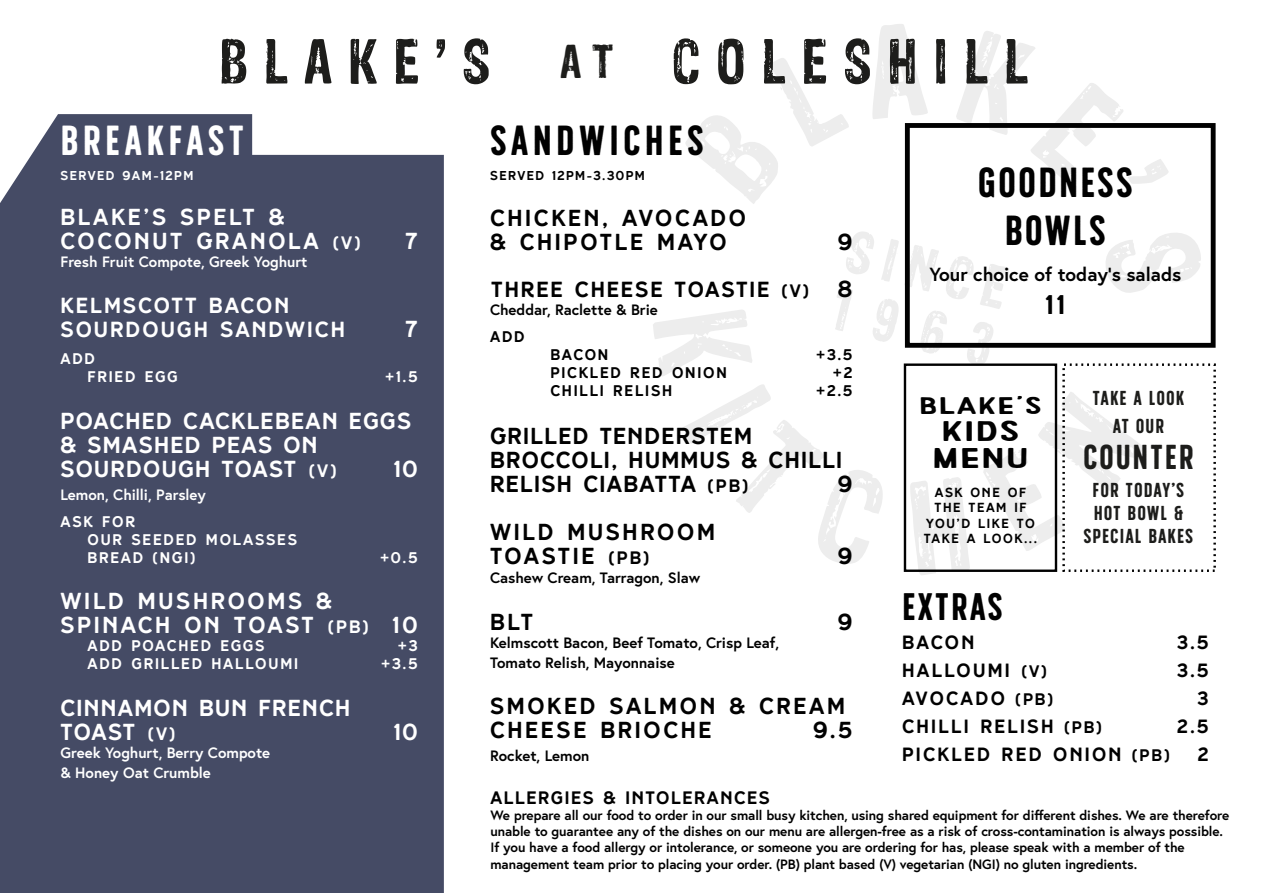
<style>
.page{position:relative;width:1263px;height:893px;background:#fff}
.page>*{position:absolute;margin:0;border:0;box-sizing:border-box;transform-origin:0 0}
.t1{font:51.9px "Sans Culottes";letter-spacing:.3em;color:#1d1d1b}
.t2{font:42px/48px "SS Nickson Six";letter-spacing:.05em;color:#010101;text-align:center}
.t3{font:42px "SS Nickson Six";letter-spacing:.1em;color:#010101}
.t4{font:42px "SS Nickson Six";letter-spacing:.1em;color:#fff}
.t5{font:38.25px "SS Nickson Six";letter-spacing:.05em;color:#010101}
.t6{font:34.65px "SS Nickson Six";letter-spacing:.05em;color:#1d1d1b}
.t7{font:31.5px "SS Nickson Two";color:#010101}
.t8{font:30.75px/26.8px "Tay Lulu";letter-spacing:.075em;color:#010101;text-align:center}
.t9{font:27px/24px "SS Nickson Two";letter-spacing:.1em;color:#010101}
.t10{font:27px/24px "SS Nickson Two";letter-spacing:.05em;color:#fff}
.t11{font:27px/24px "SS Nickson Two";letter-spacing:.1em;color:#fff}
.t12{font:27px/24px "SS Nickson Two";letter-spacing:.05em;color:#010101}
.t13{font:25.95px "Tay Lulu";letter-spacing:.075em;color:#010101}
.t14{font:25.5px/24px "SS Nickson Two";letter-spacing:.08em;color:#fff}
.t15{font:25.5px "SS Nickson Two";letter-spacing:.075em;color:#010101}
.t16{font:22.35px "SS Nickson Two";letter-spacing:.1em;color:#010101}
.t17{font:21px "SS Nickson Two";letter-spacing:.075em;color:#010101}
.t18{font:20.25px/23.1px "SS Nickson Six";letter-spacing:.05em;color:#1d1d1b;text-align:center}
.t19{font:700 19.05px "Europa";color:#010101}
.t20{font:18px/18px "SS Nickson Two";letter-spacing:.1em;color:#fff}
.t21{font:18px "SS Nickson Two";letter-spacing:.1em;color:#010101}
.t22{font:15.3px/15.3px "SS Nickson Two";letter-spacing:.1em;color:#010101;text-align:center}
.t23{font:700 15px/19.8px "Europa";color:#010101}
.t24{font:700 15px/19.8px "Europa";color:#fff}
.t25{font:15px "SS Nickson Two";letter-spacing:.1em;color:#010101}
.t26{font:15px "SS Nickson Two";letter-spacing:.1em;color:#fff}
.t27{font:700 13.5px/16.2px "Europa";letter-spacing:-.005em;color:#010101}
.s1{font-size:39px}
.s2{font-size:21px}
.s3{font-size:27px}
.s4{font-size:19.5px}
</style>
<div class="page">
<svg style="left:685px;top:58px;width:164px;height:146px"></svg>
<svg style="left:872px;top:24px;width:56px;height:95px"></svg>
<svg style="left:956px;top:31px;width:213px;height:153px"></svg>
<svg style="left:1106px;top:233px;width:95px;height:60px"></svg>
<svg style="left:653px;top:310px;width:99px;height:66px"></svg>
<svg style="left:682px;top:384px;width:201px;height:180px"></svg>
<svg style="left:910px;top:477px;width:60px;height:98px"></svg>
<svg style="left:983px;top:391px;width:161px;height:160px"></svg>
<svg style="left:846px;top:232px;width:28px;height:42px"></svg>
<svg style="left:881px;top:239px;width:58px;height:52px"></svg>
<svg style="left:946px;top:256px;width:28px;height:43px"></svg>
<svg style="left:980px;top:264px;width:29px;height:45px"></svg>
<svg style="left:835px;top:289px;width:18px;height:42px"></svg>
<svg style="left:873px;top:299px;width:26px;height:43px"></svg>
<svg style="left:921px;top:311px;width:26px;height:42px"></svg>
<svg style="left:967px;top:322px;width:26px;height:41px"></svg>
<div style="left:0;top:114px;width:444px;height:779px;background:#454b65"></div>
<div style="left:905px;top:123px;width:310px;height:225px;border:5px solid #010101"></div>
<div style="left:1062px;top:363px;width:154px;height:209px;border:2px dashed #010101"></div>
<div style="left:904px;top:363px;width:153px;height:209px;border:2px solid #010101"></div>
<h1 class="t1" style="left:219px;top:23px;width:273px">BLAKE’S</h1>
<h1 class="t1" style="left:560px;top:23px;width:470px"><span class="s1">AT</span> COLESHILL</h1>
<h2 class="t4" style="left:60px;top:115px;width:185px">BREAKFAST</h2>
<p class="t26" style="left:60px;top:163px;width:134px">SERVED 9AM-12PM</p>
<h3 class="t11" style="left:60px;top:202px;width:302px">BLAKE’S SPELT &amp;<br>COCONUT GRANOLA <span class="s2">(V)</span></h3>
<p class="t24" style="left:60px;top:251px;width:248px">Fresh Fruit Compote, Greek Yoghurt</p>
<h3 class="t14" style="left:60px;top:291px;width:286px">KELMSCOTT BACON<br>SOURDOUGH SANDWICH</h3>
<h3 class="t10" style="left:405px;top:226px;width:14px">7</h3>
<h3 class="t10" style="left:405px;top:314px;width:14px">7</h3>
<h3 class="t20" style="left:87px;top:348px;width:92px;text-indent:-27px">ADD<br>FRIED EGG</h3>
<h3 class="t20" style="left:385px;top:366px;width:34px">+1.5</h3>
<h3 class="t10" style="left:60px;top:406px;width:352px">POACHED CACKLEBEAN EGGS &amp; SMASHED PEAS ON<br>SOURDOUGH TOAST <span class="s2">(V)</span></h3>
<h3 class="t10" style="left:394px;top:454px;width:25px">10</h3>
<p class="t24" style="left:60px;top:484px;width:147px">Lemon, Chilli, Parsley</p>
<h3 class="t20" style="left:87px;top:510px;width:211px;text-indent:-27px">ASK FOR<br>OUR SEEDED MOLASSES<br>BREAD (NGI)</h3>
<h3 class="t20" style="left:380px;top:546px;width:39px">+0.5</h3>
<h3 class="t11" style="left:60px;top:586px;width:358px">WILD MUSHROOMS &amp;<br>SPINACH ON TOAST <span class="s2">(PB)</span> 10</h3>
<h3 class="t20" style="left:87px;top:635px;width:179px">ADD POACHED EGGS</h3>
<h3 class="t20" style="left:398px;top:635px;width:21px">+3</h3>
<h3 class="t20" style="left:87px;top:653px;width:212px">ADD GRILLED HALLOUMI</h3>
<h3 class="t20" style="left:381px;top:653px;width:38px">+3.5</h3>
<h3 class="t10" style="left:60px;top:692px;width:291px">CINNAMON BUN FRENCH<br>TOAST <span class="s2">(V)</span></h3>
<h3 class="t10" style="left:394px;top:716px;width:25px">10</h3>
<p class="t24" style="left:60px;top:742px;width:211px">Greek Yoghurt, Berry Compote &amp; Honey Oat Crumble</p>
<h2 class="t3" style="left:490px;top:115px;width:215px">SANDWICHES</h2>
<p class="t25" style="left:490px;top:163px;width:156px">SERVED 12PM-3.30PM</p>
<h3 class="t9" style="left:490px;top:203px;width:258px">CHICKEN, AVOCADO &amp; CHIPOTLE MAYO</h3>
<h3 class="t9" style="left:838px;top:227px;width:16px">9</h3>
<h3 class="t15" style="left:491px;top:268px;width:362px">THREE CHEESE TOASTIE <span class="s2">(V)</span> <span class="s3">8</span></h3>
<p class="t23" style="left:490px;top:299px;width:169px">Cheddar, Raclette &amp; Brie</p>
<h3 class="t21" style="left:490px;top:322px;width:36px">ADD</h3>
<h3 class="t21" style="left:550px;top:340px;width:60px">BACON</h3>
<h3 class="t21" style="left:816px;top:340px;width:38px">+3.5</h3>
<h3 class="t21" style="left:550px;top:358px;width:178px">PICKLED RED ONION</h3>
<h3 class="t21" style="left:833px;top:358px;width:21px">+2</h3>
<h3 class="t21" style="left:550px;top:376px;width:123px">CHILLI RELISH</h3>
<h3 class="t21" style="left:816px;top:376px;width:38px">+2.5</h3>
<h3 class="t12" style="left:490px;top:420px;width:354px">GRILLED TENDERSTEM<br>BROCCOLI, HUMMUS &amp; CHILLI<br>RELISH CIABATTA <span class="s2">(PB)</span></h3>
<h3 class="t9" style="left:838px;top:468px;width:16px">9</h3>
<h3 class="t9" style="left:490px;top:516px;width:226px">WILD MUSHROOM<br>TOASTIE <span class="s2">(PB)</span></h3>
<h3 class="t9" style="left:838px;top:540px;width:16px">9</h3>
<p class="t23" style="left:490px;top:568px;width:212px">Cashew Cream, Tarragon, Slaw</p>
<h3 class="t9" style="left:490px;top:607px;width:45px">BLT</h3>
<h3 class="t9" style="left:838px;top:607px;width:16px">9</h3>
<p class="t23" style="left:490px;top:632px;width:291px">Kelmscott Bacon, Beef Tomato, Crisp Leaf,<br>Tomato Relish, Mayonnaise</p>
<h3 class="t9" style="left:490px;top:691px;width:356px">SMOKED SALMON &amp; CREAM<br>CHEESE BRIOCHE</h3>
<h3 class="t9" style="left:813px;top:715px;width:41px">9.5</h3>
<p class="t23" style="left:490px;top:745px;width:101px">Rocket, Lemon</p>
<h2 class="t2" style="left:978px;top:157px;width:157px">GOODNESS<br>BOWLS</h2>
<h3 class="t19" style="left:929px;top:261px;width:253px">Your choice of today’s salads</h3>
<h3 class="t7" style="left:1045px;top:279px;width:21px">11</h3>
<h3 class="t13" style="left:919px;top:390px;width:124px">BLAKE'S</h3>
<h3 class="t8" style="left:933px;top:417px;width:97px">KIDS<br>MENU</h3>
<p class="t22" style="left:924px;top:483px;width:115px">ASK ONE OF<br>THE TEAM IF<br>YOU’D LIKE TO<br>TAKE A LOOK...</p>
<h3 class="t18" style="left:1092px;top:383px;width:93px;line-height:27.9px">TAKE A LOOK<br>AT OUR</h3>
<h3 class="t6" style="left:1083px;top:436px;width:112px">COUNTER</h3>
<h3 class="t18" style="left:1083px;top:478px;width:111px">FOR TODAY’S<br>HOT BOWL &amp;<br>SPECIAL BAKES</h3>
<h3 class="t5" style="left:902px;top:583px;width:102px">EXTRAS</h3>
<h3 class="t16" style="left:902px;top:624px;width:74px">BACON</h3>
<h3 class="t16" style="left:1177px;top:624px;width:33px">3.5</h3>
<h3 class="t16" style="left:902px;top:652px;width:146px">HALLOUMI <span class="s4">(V)</span></h3>
<h3 class="t16" style="left:1177px;top:652px;width:33px">3.5</h3>
<h3 class="t16" style="left:902px;top:681px;width:153px">AVOCADO <span class="s4">(PB)</span></h3>
<h3 class="t16" style="left:1197px;top:681px;width:12px">3</h3>
<h3 class="t16" style="left:902px;top:708px;width:201px">CHILLI RELISH <span class="s4">(PB)</span></h3>
<h3 class="t16" style="left:1177px;top:708px;width:33px">2.5</h3>
<h3 class="t16" style="left:902px;top:736px;width:269px">PICKLED RED ONION <span class="s4">(PB)</span></h3>
<h3 class="t16" style="left:1198px;top:736px;width:12px">2</h3>
<h3 class="t17" style="left:490px;top:780px;width:281px">ALLERGIES &amp; INTOLERANCES</h3>
<p class="t27" style="left:490px;top:807px;width:740px">We prepare all our food to order in our small busy kitchen, using shared equipment for different dishes. We are therefore unable to guarantee any of the dishes on our menu are allergen-free as a risk of cross-contamination is always possible.<br>If you have a food allergy or intolerance, or someone you are ordering for has, please speak with a member of the management team prior to placing your order. (PB) plant based (V) vegetarian (NGI) no gluten ingredients.</p>
</div>
